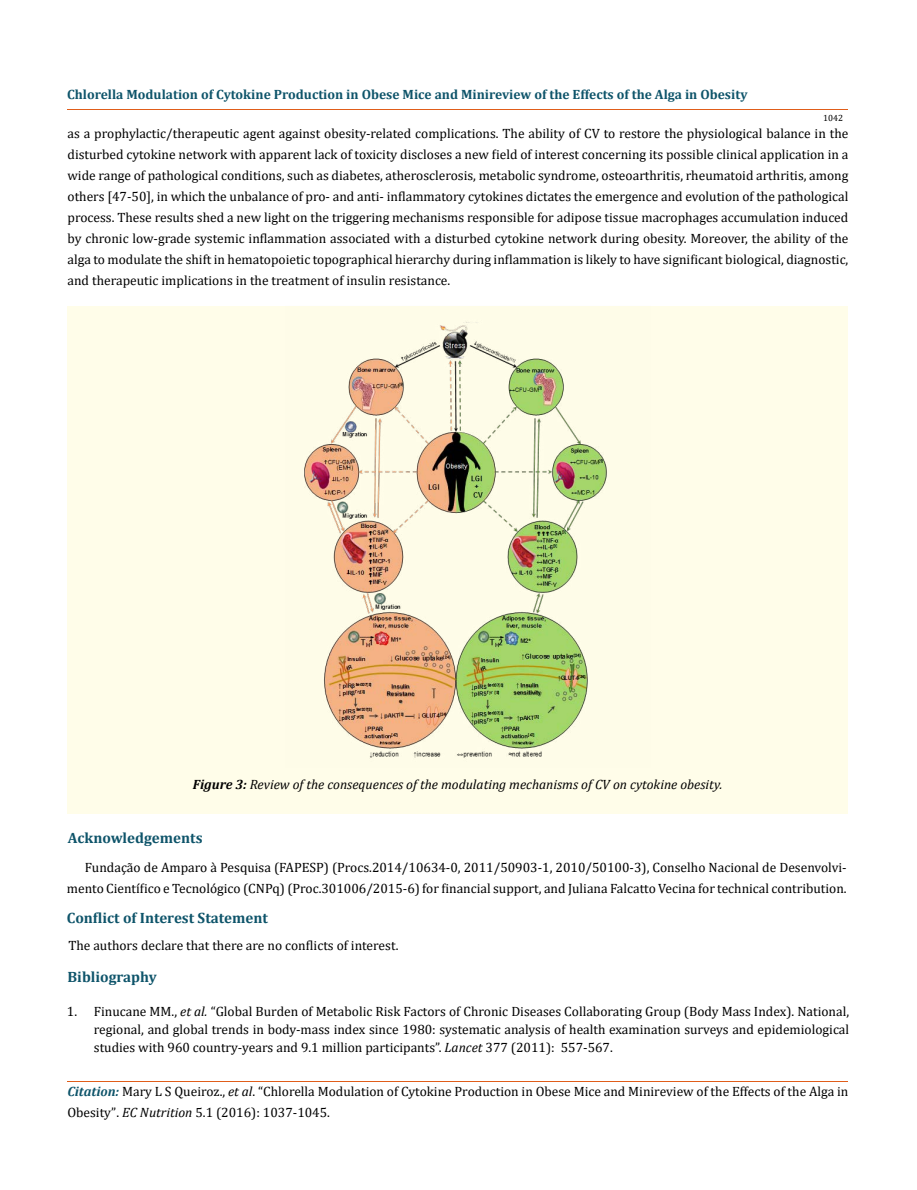
<style>
.page{position:relative;width:917px;height:1190px;background:#fff}
.page>*{position:absolute;margin:0;border:0;box-sizing:border-box;transform-origin:0 0}
.t1{font:700 15px "Cambria";color:#0e546a}
.t2{font:13.5px/21px "Cambria";color:#000;text-align:justify}
.t3{font:700 13.5px "Cambria";color:#0e546a}
.t4{font:italic 13.5px "Cambria";color:#000}
.t5{font:9px "Cambria";color:#000}
.s1{font-weight:700}
.s2{font-style:italic}
.s3{font-weight:700;font-style:italic;color:#0e546a}
.s4{font-size:13.35px}
</style>
<div class="page">
<hr style="left:68px;top:1081px;width:780px;height:1px;background:#e05d1a">
<div style="left:68px;top:306px;width:780px;height:507px;background:#fffde9"></div>
<img style="left:304px;top:322px;width:303px;height:436px">
<p class="t3" style="left:67px;top:85px;width:682px">Chlorella Modulation of Cytokine Production in Obese Mice and Minireview of the Effects of the Alga in Obesity</p>
<p class="t5" style="left:823px;top:113px;width:21px">1042</p>
<p class="t2" style="left:68px;top:123px;width:782px">as a prophylactic/therapeutic agent against obesity-related complications. The ability of CV to restore the physiological balance in the disturbed cytokine network with apparent lack of toxicity discloses a new field of interest concerning its possible clinical application in a wide range of pathological conditions, such as diabetes, atherosclerosis, metabolic syndrome, osteoarthritis, rheumatoid arthritis, among others [47-50], in which the unbalance of pro- and anti- inflammatory cytokines dictates the emergence and evolution of the pathological process. These results shed a new light on the triggering mechanisms responsible for adipose tissue macrophages accumulation induced by chronic low-grade systemic inflammation associated with a disturbed cytokine network during obesity. Moreover, the ability of the alga to modulate the shift in hematopoietic topographical hierarchy during inflammation is likely to have significant biological, diagnostic, and therapeutic implications in the treatment of insulin resistance.</p>
<p class="t4" style="left:193px;top:775px;width:531px"><span class="s1">Figure 3:</span> Review of the consequences of the modulating mechanisms of CV on cytokine obesity.</p>
<p class="t1" style="left:68px;top:827px;width:136px">Acknowledgements</p>
<p class="t2" style="left:67px;top:856px;width:781px;text-align:right">Fundação de Amparo à Pesquisa (FAPESP) (Procs.2014/10634-0, 2011/50903-1, 2010/50100-3), Conselho Nacional de Desenvolvi&shy;mento Científico e Tecnológico (CNPq) (Proc.301006/2015-6) for financial support, and Juliana Falcatto Vecina for technical contribution.</p>
<p class="t1" style="left:67px;top:907px;width:203px">Conflict of Interest Statement</p>
<p class="t2" style="left:68px;top:934px;width:332px">The authors declare that there are no conflicts of interest.</p>
<p class="t1" style="left:68px;top:966px;width:91px">Bibliography</p>
<p class="t2" style="left:94px;top:1002px;width:756px;line-height:18px;text-indent:-27px">1. Finucane MM., <span class="s2">et al.</span> “Global Burden of Metabolic Risk Factors of Chronic Diseases Collaborating Group (Body Mass Index). National, regional, and global trends in body-mass index since 1980: systematic analysis of health examination surveys and epidemiological studies with 960 country-years and 9.1 million participants”. <span class="s2">Lancet</span> 377 (2011): 557-567.</p>
<p class="t2" style="left:67px;top:1081px;width:782px"><span class="s3">Citation:</span> Mary L S Queiroz., <span class="s2">et al</span>. “Chlorella Modulation of Cytokine Production in Obese Mice and Minireview of the Effects of the Alga in<br>Obesity”<span class="s4">.</span> <span class="s2">EC Nutrition</span> <span class="s4">5</span>.1 (2016): 1037-1045.</p>
</div>
